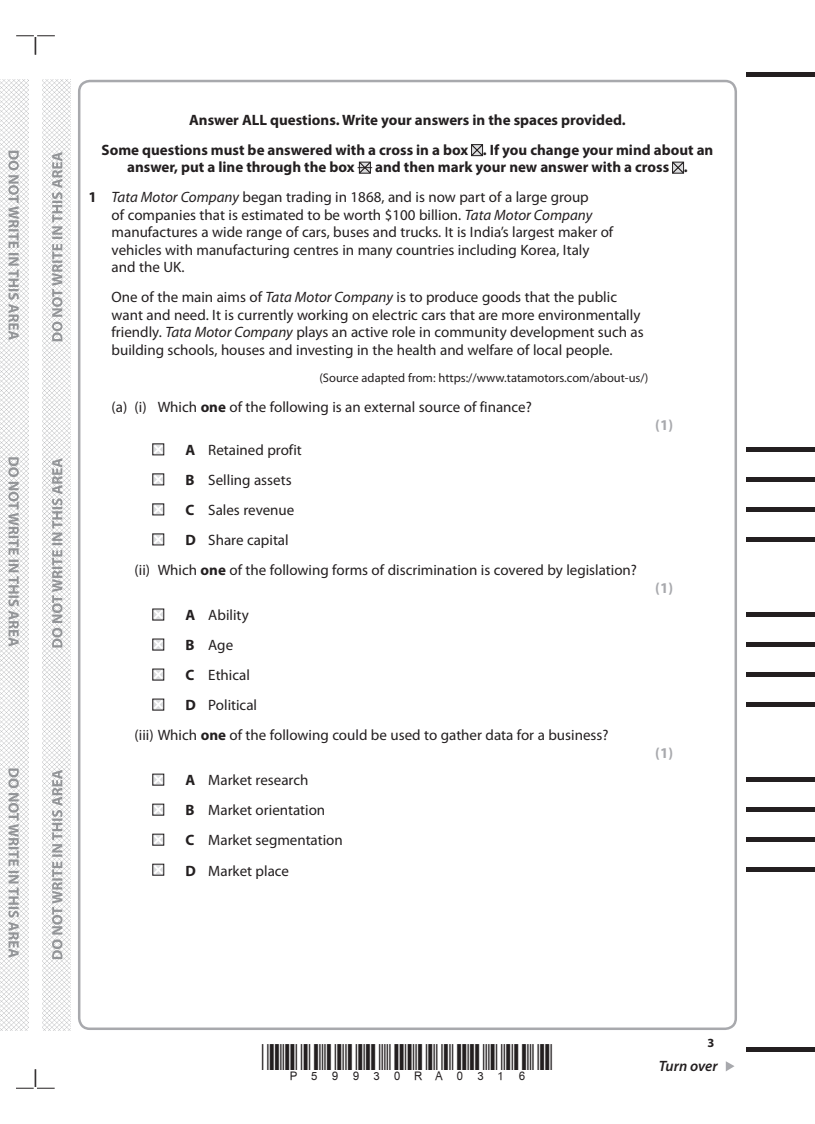
<style>
.page{position:relative;width:815px;height:1124px;background:#fff}
.page>*{position:absolute;margin:0;border:0;box-sizing:border-box;transform-origin:0 0}
.t1{font:15px/17.5px "Myriad Pro";color:#231f20}
.t2{font:700 15px/30px "Myriad Pro";color:#231f20;text-align:center}
.t3{font:700 15px "Myriad Pro";color:#a8a9ad}
.t4{font:italic 600 15px "Myriad Pro";letter-spacing:-.005em;color:#231f20}
.t5{font:12.5px "Myriad Pro";color:#231f20}
.t6{font:700 12.5px "Myriad Pro";color:#231f20}
.s1{font-weight:700}
.s2{font-style:italic}
</style>
<div class="page">
<img style="left:43px;top:80px;width:28px;height:949px">
<svg style="left:726px;top:1061px;width:9px;height:10px"></svg>
<div style="left:746px;top:72px;width:69px;height:5px;background:#231f20"></div>
<hr style="left:746px;top:1047px;width:69px;height:4px;background:#231f20">
<svg style="left:16px;top:35px;width:39px;height:20px"></svg>
<svg style="left:16px;top:1069px;width:39px;height:19px"></svg>
<img style="left:0;top:80px;width:28px;height:949px">
<svg style="left:8px;top:151px;width:11px;height:806px"></svg>
<svg style="left:52px;top:152px;width:10px;height:806px"></svg>
<svg style="left:471px;top:144px;width:13px;height:13px"></svg>
<svg style="left:358px;top:161px;width:14px;height:13px"></svg>
<svg style="left:672px;top:161px;width:13px;height:13px"></svg>
<svg style="left:152px;top:443px;width:13px;height:13px"></svg>
<svg style="left:152px;top:473px;width:13px;height:13px"></svg>
<svg style="left:152px;top:503px;width:13px;height:13px"></svg>
<svg style="left:152px;top:533px;width:13px;height:13px"></svg>
<svg style="left:152px;top:608px;width:13px;height:13px"></svg>
<svg style="left:152px;top:638px;width:13px;height:13px"></svg>
<svg style="left:152px;top:668px;width:13px;height:13px"></svg>
<svg style="left:152px;top:698px;width:13px;height:13px"></svg>
<svg style="left:152px;top:773px;width:13px;height:13px"></svg>
<svg style="left:152px;top:803px;width:13px;height:13px"></svg>
<svg style="left:152px;top:833px;width:13px;height:13px"></svg>
<svg style="left:152px;top:863px;width:13px;height:13px"></svg>
<hr style="left:746px;top:447px;width:69px;height:4px;background:#231f20">
<hr style="left:746px;top:477px;width:69px;height:4px;background:#231f20">
<hr style="left:746px;top:507px;width:69px;height:4px;background:#231f20">
<hr style="left:746px;top:537px;width:69px;height:4px;background:#231f20">
<hr style="left:746px;top:612px;width:69px;height:4px;background:#231f20">
<hr style="left:746px;top:642px;width:69px;height:4px;background:#231f20">
<hr style="left:746px;top:672px;width:69px;height:4px;background:#231f20">
<hr style="left:746px;top:702px;width:69px;height:4px;background:#231f20">
<hr style="left:746px;top:777px;width:69px;height:4px;background:#231f20">
<hr style="left:746px;top:807px;width:69px;height:4px;background:#231f20">
<hr style="left:746px;top:837px;width:69px;height:4px;background:#231f20">
<hr style="left:746px;top:867px;width:69px;height:4px;background:#231f20">
<p class="t2" style="left:102px;top:104px;width:613px">Answer ALL questions. Write your answers in the spaces provided.<br>Some questions must be answered with a cross in a box . If you change your mind about an</p>
<p class="t2" style="left:127px;top:152px;width:229px">answer, put a line through the box</p>
<p class="t1" style="left:89px;top:152px;width:601px;line-height:30px;text-indent:287px"><span class="s1">and then mark your new answer with a cross .<br>1</span> <span class="s2">Tata Motor Company</span> began trading in 1868, and is now part of a large group</p>
<p class="t1" style="left:112px;top:206px;width:503px">of companies that is estimated to be worth $100 billion. <span class="s2">Tata Motor Company </span>manufactures a wide range of cars, buses and trucks. It is India’s largest maker of vehicles with manufacturing centres in many countries including Korea, Italy and the UK.</p>
<p class="t1" style="left:112px;top:289px;width:534px">One of the main aims of <span class="s2">Tata Motor Company</span> is to produce goods that the public want and need. It is currently working on electric cars that are more environmentally friendly. <span class="s2">Tata Motor Company</span> plays an active role in community development such as building schools, houses and investing in the health and welfare of local people.</p>
<p class="t5" style="left:319px;top:371px;width:331px">(Source adapted from: https://www.tatamotors.com/about-us/)</p>
<p class="t1" style="left:112px;top:399px;width:422px">(a) (i) Which <span class="s1">one</span> of the following is an external source of finance?</p>
<p class="t3" style="left:655px;top:415px;width:20px">(1)</p>
<p class="t1" style="left:185px;top:441px;width:118px"><span class="s1">A</span> Retained profit</p>
<p class="t1" style="left:185px;top:471px;width:108px"><span class="s1">B</span> Selling assets</p>
<p class="t1" style="left:185px;top:501px;width:110px"><span class="s1">C</span> Sales revenue</p>
<p class="t1" style="left:185px;top:531px;width:105px"><span class="s1">D</span> Share capital</p>
<p class="t1" style="left:135px;top:561px;width:504px">(ii) Which <span class="s1">one</span> of the following forms of discrimination is covered by legislation?</p>
<p class="t3" style="left:655px;top:578px;width:20px">(1)</p>
<p class="t1" style="left:185px;top:606px;width:65px"><span class="s1">A</span> Ability</p>
<p class="t1" style="left:185px;top:636px;width:49px"><span class="s1">B</span> Age</p>
<p class="t1" style="left:185px;top:666px;width:66px"><span class="s1">C</span> Ethical</p>
<p class="t1" style="left:185px;top:696px;width:73px"><span class="s1">D</span> Political</p>
<p class="t1" style="left:135px;top:726px;width:475px">(iii) Which <span class="s1">one</span> of the following could be used to gather data for a business?</p>
<p class="t3" style="left:655px;top:743px;width:20px">(1)</p>
<p class="t1" style="left:185px;top:765px;width:159px;line-height:30px"><span class="s1">A</span> Market research<br><span class="s1">B</span> Market orientation<br><span class="s1">C</span> Market segmentation<br><span class="s1">D</span> Market place</p>
<p class="t6" style="left:707px;top:1034px;width:8px">3</p>
<p class="t4" style="left:659px;top:1056px;width:60px">Turn over</p>
</div>
